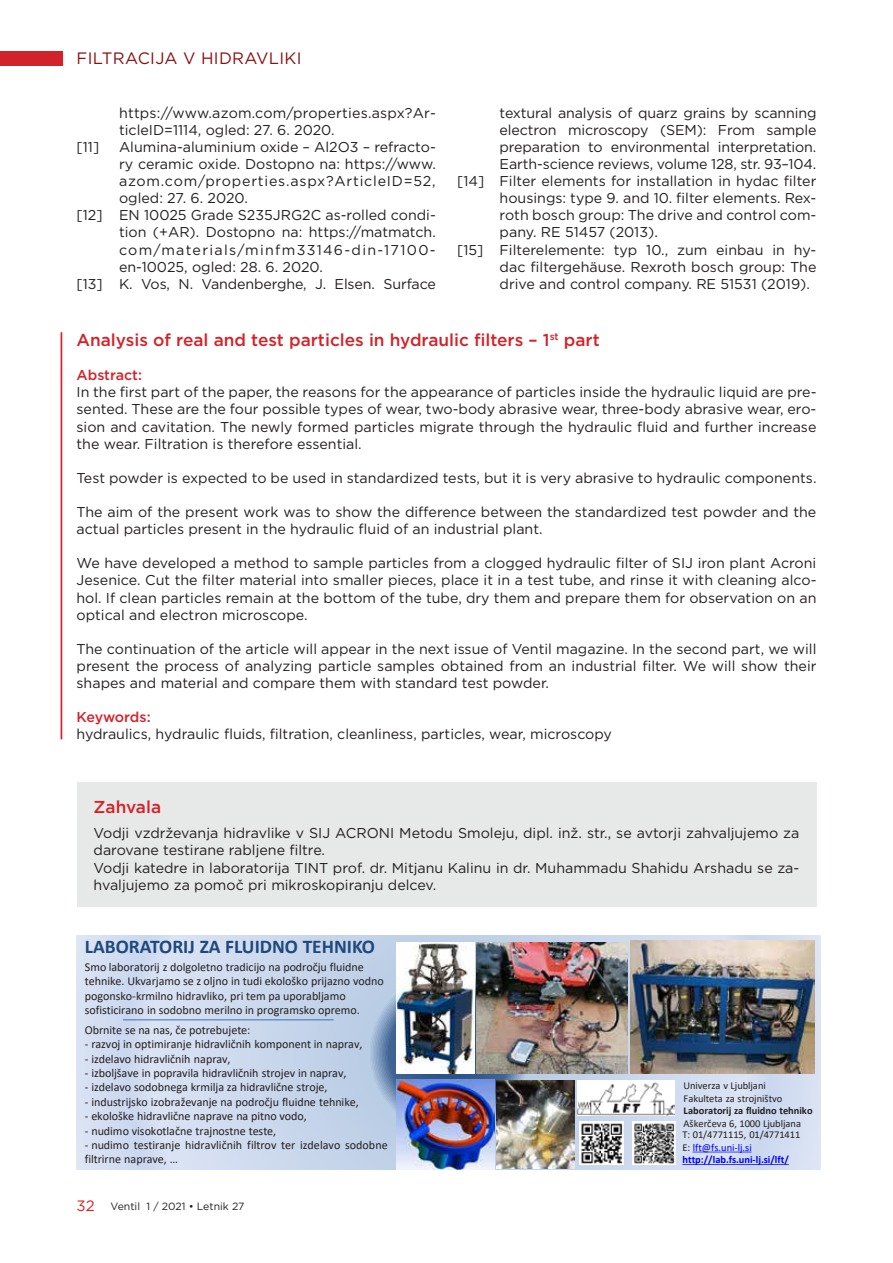
<style>
.page{position:relative;width:893px;height:1263px;background:#fff}
.page>*{position:absolute;margin:0;border:0;box-sizing:border-box;transform-origin:0 0}
.t1{font:700 19.5px "Calibri";color:#1f497d}
.t2{font:500 17.25px "Gotham";color:#d2232a}
.t3{font:16.5px "Gotham";letter-spacing:.02em;color:#8b0e11}
.t4{font:14.25px/17.1px "Gotham";color:#231f20}
.t5{font:14.25px "Gotham";letter-spacing:.055em;color:#231f20}
.t6{font:14.25px "Gotham";letter-spacing:.09em;color:#231f20}
.t7{font:500 14.25px "Gotham";letter-spacing:-.005em;color:#d2232a}
.t8{font:12.15px "Calibri";letter-spacing:-.005em;color:#231f20}
.t9{font:12px/14.4px "Calibri";letter-spacing:-.005em;color:#231f20}
.t10{font:700 10.5px/12.6px "Calibri";color:#00f}
.t11{font:10.5px/12.6px "Calibri";letter-spacing:-.005em;color:#231f20}
.t12{font:700 10.5px "Calibri";color:#231f20}
.t13{font:10.5px "Gotham";color:#231f20}
.s1{font-weight:400;color:#231f20}
.s2{font-weight:400}
.s3{font-size:15px;color:#d2232a}
</style>
<div class="page">
<div style="left:0;top:51px;width:62px;height:14px;background:#d2232a"></div>
<hr style="left:61px;top:332px;width:1px;height:407px;background:#d2232a">
<div style="left:77px;top:782px;width:739px;height:125px;background:#e7e8e8"></div>
<svg style="left:77px;top:935px;width:744px;height:234px;background:#cad7eb"></svg>
<hr style="left:123px;top:1019px;width:211px;height:1px;background:#4a7ebb">
<svg style="left:693px;top:1152px;width:58px;height:1px"></svg>
<svg style="left:682px;top:1164px;width:107px;height:1px"></svg>
<img style="left:397px;top:1079px;width:98px;height:90px">
<img style="left:497px;top:1080px;width:78px;height:88px">
<img style="left:397px;top:942px;width:78px;height:132px">
<img style="left:631px;top:941px;width:183px;height:133px">
<img style="left:477px;top:942px;width:150px;height:132px">
<img style="left:579px;top:1121px;width:44px;height:44px">
<img style="left:633px;top:1122px;width:42px;height:42px">
<img style="left:578px;top:1080px;width:96px;height:35px">
<p class="t3" style="left:77px;top:48px;width:227px">FILTRACIJA V HIDRAVLIKI</p>
<p class="t4" style="left:119px;top:104px;width:318px">https://www.azom.com/properties.aspx?Ar&shy;ticleID=1114, ogled: 27. 6. 2020.</p>
<p class="t4" style="left:77px;top:138px;width:24px">[11]</p>
<p class="t4" style="left:119px;top:138px;width:318px">Alumina-aluminium oxide – Al2O3 – refracto-</p>
<p class="t4" style="left:119px;top:155px;width:318px">ry ceramic oxide. Dostopno na: https://www.</p>
<p class="t5" style="left:119px;top:172px;width:318px">azom.com/properties.aspx?ArticleID=52,</p>
<p class="t4" style="left:119px;top:189px;width:130px">ogled: 27. 6. 2020.</p>
<p class="t4" style="left:77px;top:206px;width:361px">[12] EN 10025 Grade S235JRG2C as-rolled condi-</p>
<p class="t4" style="left:119px;top:224px;width:318px">tion (+AR). Dostopno na: https://matmatch.</p>
<p class="t6" style="left:119px;top:240px;width:318px">com/materials/minfm33146-din-17100-</p>
<p class="t4" style="left:119px;top:258px;width:205px">en-10025, ogled: 28. 6. 2020.</p>
<p class="t4" style="left:77px;top:275px;width:361px">[13] K. Vos, N. Vandenberghe, J. Elsen. Surface</p>
<p class="t4" style="left:500px;top:104px;width:318px">textural analysis of quarz grains by scanning</p>
<p class="t4" style="left:500px;top:121px;width:318px">electron microscopy (SEM): From sample</p>
<p class="t4" style="left:500px;top:138px;width:318px">preparation to environmental interpretation.</p>
<p class="t4" style="left:500px;top:155px;width:318px">Earth-science reviews, volume 128, str. 93–104.</p>
<p class="t4" style="left:457px;top:172px;width:361px">[14] Filter elements for installation in hydac filter</p>
<p class="t4" style="left:500px;top:189px;width:318px">housings: type 9. and 10. filter elements. Rex-</p>
<p class="t4" style="left:500px;top:206px;width:318px">roth bosch group: The drive and control com-</p>
<p class="t4" style="left:500px;top:224px;width:160px">pany. RE 51457 (2013).</p>
<p class="t4" style="left:457px;top:241px;width:361px">[15] Filterelemente: typ 10., zum einbau in hy-</p>
<p class="t4" style="left:500px;top:258px;width:318px">dac filtergehäuse. Rexroth bosch group: The</p>
<p class="t4" style="left:500px;top:275px;width:312px">drive and control company. RE 51531 (2019).</p>
<p class="t2" style="left:77px;top:329px;width:525px">Analysis of real and test particles in hydraulic filters – 1<sup>st</sup> part</p>
<p class="t7" style="left:77px;top:366px;width:67px">Abstract:</p>
<p class="t4" style="left:77px;top:383px;width:741px;text-align:justify">In the first part of the paper, the reasons for the appearance of particles inside the hydraulic liquid are pre&shy;sented. These are the four possible types of wear, two-body abrasive wear, three-body abrasive wear, ero&shy;sion and cavitation. The newly formed particles migrate through the hydraulic fluid and further increase the wear. Filtration is therefore essential.</p>
<p class="t4" style="left:77px;top:469px;width:741px">Test powder is expected to be used in standardized tests, but it is very abrasive to hydraulic components.</p>
<p class="t4" style="left:77px;top:503px;width:741px">The aim of the present work was to show the difference between the standardized test powder and the actual particles present in the hydraulic fluid of an industrial plant.</p>
<p class="t4" style="left:77px;top:554px;width:741px;text-align:justify">We have developed a method to sample particles from a clogged hydraulic filter of SIJ iron plant Acroni Jesenice. Cut the filter material into smaller pieces, place it in a test tube, and rinse it with cleaning alco&shy;hol. If clean particles remain at the bottom of the tube, dry them and prepare them for observation on an optical and electron microscope.</p>
<p class="t4" style="left:77px;top:640px;width:741px;text-align:justify">The continuation of the article will appear in the next issue of Ventil magazine. In the second part, we will present the process of analyzing particle samples obtained from an industrial filter. We will show their shapes and material and compare them with standard test powder.</p>
<p class="t7" style="left:77px;top:708px;width:76px">Keywords:</p>
<p class="t4" style="left:77px;top:725px;width:537px">hydraulics, hydraulic fluids, filtration, cleanliness, particles, wear, microscopy</p>
<p class="t2" style="left:94px;top:795px;width:69px">Zahvala</p>
<p class="t4" style="left:94px;top:824px;width:707px">Vodji vzdrževanja hidravlike v SIJ ACRONI Metodu Smoleju, dipl. inž. str., se avtorji zahvaljujemo za darovane testirane rabljene filtre.<br>Vodji katedre in laboratorija TINT prof. dr. Mitjanu Kalinu in dr. Muhammadu Shahidu Arshadu se za&shy;hvaljujemo za pomoč pri mikroskopiranju delcev.</p>
<h1 class="t1" style="left:85px;top:932px;width:292px">LABORATORIJ ZA FLUIDNO TEHNIKO</h1>
<p class="t9" style="left:85px;top:959px;width:280px">Smo laboratorij z dolgoletno tradicijo na področju fluidne</p>
<p class="t8" style="left:85px;top:973px;width:300px">tehnike. Ukvarjamo se z oljno in tudi ekološko prijazno vodno</p>
<p class="t9" style="left:85px;top:988px;width:276px">pogonsko-krmilno hidravliko, pri tem pa uporabljamo sofisticirano in sodobno merilno in programsko opremo.</p>
<p class="t8" style="left:85px;top:1021px;width:167px">Obrnite se na nas, če potrebujete:</p>
<p class="t9" style="left:85px;top:1037px;width:279px">- razvoj in optimiranje hidravličnih komponent in naprav,</p>
<p class="t9" style="left:85px;top:1051px;width:147px">- izdelavo hidravličnih naprav,</p>
<p class="t8" style="left:85px;top:1064px;width:263px">- izboljšave in popravila hidravličnih strojev in naprav,</p>
<p class="t9" style="left:85px;top:1080px;width:244px">- izdelavo sodobnega krmilja za hidravlične stroje,</p>
<p class="t9" style="left:85px;top:1094px;width:275px">- industrijsko izobraževanje na področju fluidne tehnike,</p>
<p class="t8" style="left:85px;top:1108px;width:223px">- ekološke hidravlične naprave na pitno vodo,</p>
<p class="t9" style="left:85px;top:1123px;width:193px">- nudimo visokotlačne trajnostne teste,</p>
<p class="t9" style="left:85px;top:1137px;width:304px">- nudimo testiranje hidravličnih filtrov ter izdelavo sodobne filtrirne naprave, …</p>
<p class="t10" style="left:682px;top:1128px;width:119px"><span class="s1">T: 01/4771115, 01/4771411<br>E:</span> <span class="s2">lft@fs.uni-lj.si </span>http://lab.fs.uni-lj.si/lft/</p>
<p class="t11" style="left:683px;top:1079px;width:100px">Univerza v Ljubljani<br>Fakulteta za strojništvo</p>
<p class="t12" style="left:683px;top:1103px;width:131px">Laboratorij za fluidno tehniko</p>
<p class="t11" style="left:683px;top:1117px;width:119px">Aškerčeva 6, 1000 Ljubljana</p>
<p class="t13" style="left:77px;top:1199px;width:169px"><span class="s3">32</span> Ventil 1 / 2021 • Letnik 27</p>
</div>
